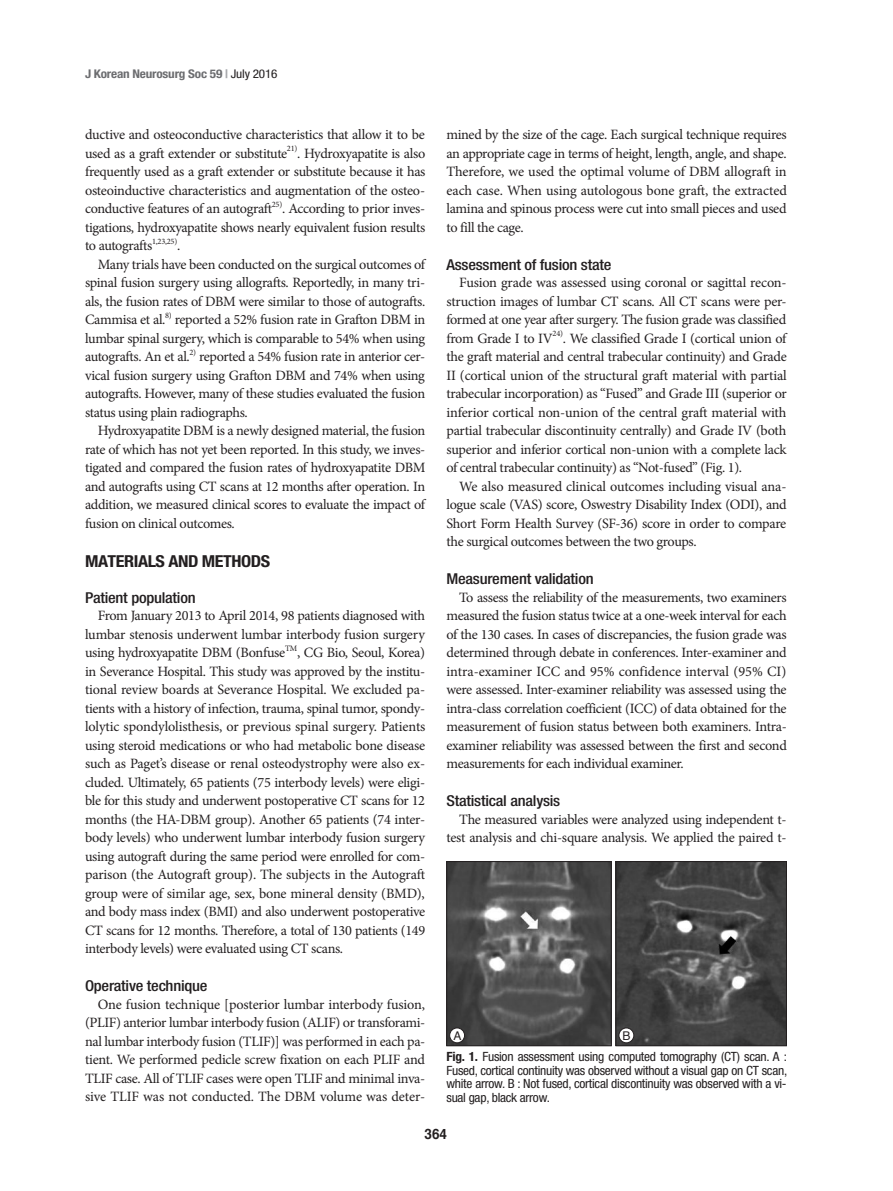
<style>
.page{position:relative;width:893px;height:1191px;background:#fff}
.page>*{position:absolute;margin:0;border:0;box-sizing:border-box;transform-origin:0 0}
.큰제목{font:700 condensed 16.5px "Helvetica Neue LT Std";letter-spacing:-.025em;color:#231f20;scale:1.1 1}
._1_꼴{font:500 condensed 15px "Helvetica Neue LT Std";letter-spacing:-.015em;color:#231f20;scale:1.1 1}
.본문_JKNS{font:14.25px/18.5px "Minion Pro";letter-spacing:-.025em;color:#231f20;text-align:justify}
.t1{font:700 14.25px "Helvetica";color:#231f20;scale:.95 1}
.그림제목_JKN_s{font:condensed 12.75px/13.5px "Helvetica Neue LT Std";letter-spacing:-.02em;color:#231f20;text-align:justify;scale:1.05 1}
.t2{font:700 condensed 12px "Helvetica Neue LT Std";letter-spacing:-.015em;color:#6c6d70;scale:1.1 1}
.t3{font:12px "Helvetica";color:#231f20}
.본문_JKNS-2{font:8.25px "Minion Pro";letter-spacing:-.025em;color:#231f20}
.s1{color:#a8a9ad}
.s2{font-weight:400;color:#231f20}
.s3{font-weight:700}
</style>
<div class="page">
<img style="left:448px;top:863px;width:161px;height:181px">
<div style="left:446px;top:861px;width:165px;height:185px;border:1px solid #231f20"></div>
<img style="left:618px;top:863px;width:167px;height:181px">
<div style="left:616px;top:861px;width:171px;height:185px;border:1px solid #231f20"></div>
<div style="left:450px;top:1028px;width:15px;height:14px;background:#fff;border-radius:50%"></div>
<div style="left:449px;top:1027px;width:16px;height:16px;border:1px solid #231f20;border-radius:50%"></div>
<div style="left:619px;top:1028px;width:15px;height:14px;background:#fff;border-radius:50%"></div>
<div style="left:619px;top:1027px;width:15px;height:16px;border:1px solid #231f20;border-radius:50%"></div>
<p class="t2" style="left:85px;top:66px;width:177px">J Korean Neurosurg Soc 59 <span class="s1">|</span> <span class="s2">July 2016</span></p>
<p class="본문_JKNS" style="left:85px;top:126px;width:341px">ductive and osteoconductive characteristics that allow it to be used as a graft extender or substitute</p>
<p class="본문_JKNS-2" style="left:287px;top:143px;width:12px">21)</p>
<p class="본문_JKNS" style="left:85px;top:144px;width:342px;text-indent:212px">. Hydroxyapatite is also frequently used as a graft extender or substitute because it has osteoinductive characteristics and augmentation of the osteo&shy;conductive features of an autograft</p>
<p class="본문_JKNS-2" style="left:272px;top:198px;width:12px">25)</p>
<p class="본문_JKNS" style="left:85px;top:200px;width:342px;text-indent:197px">. According to prior inves&shy;tigations, hydroxyapatite shows nearly equivalent fusion results to autografts</p>
<p class="본문_JKNS-2" style="left:152px;top:235px;width:27px">1,23,25)</p>
<p class="본문_JKNS" style="left:177px;top:237px;width:5px">.</p>
<p class="본문_JKNS" style="left:85px;top:255px;width:342px;text-indent:13px">Many trials have been conducted on the surgical outcomes of spinal fusion surgery using allografts. Reportedly, in many tri&shy;als, the fusion rates of DBM were similar to those of autografts.<br>Cammisa et al.</p>
<p class="본문_JKNS-2" style="left:165px;top:309px;width:8px">8)</p>
<p class="본문_JKNS" style="left:85px;top:311px;width:342px;text-indent:90px">reported a 52% fusion rate in Grafton DBM in lumbar spinal surgery, which is comparable to 54% when using autografts. An et al.</p>
<p class="본문_JKNS-2" style="left:189px;top:346px;width:8px">2)</p>
<p class="본문_JKNS" style="left:85px;top:348px;width:342px;text-indent:114px">reported a 54% fusion rate in anterior cer&shy;vical fusion surgery using Grafton DBM and 74% when using autografts. However, many of these studies evaluated the fusion status using plain radiographs.</p>
<p class="본문_JKNS" style="left:85px;top:421px;width:342px;text-indent:13px">Hydroxyapatite DBM is a newly designed material, the fusion rate of which has not yet been reported. In this study, we inves&shy;tigated and compared the fusion rates of hydroxyapatite DBM and autografts using CT scans at 12 months after operation. In addition, we measured clinical scores to evaluate the impact of fusion on clinical outcomes.</p>
<p class="큰제목" style="left:85px;top:551px;width:170px">MATERIALS AND METHODS</p>
<p class="_1_꼴" style="left:85px;top:588px;width:102px">Patient population</p>
<p class="본문_JKNS" style="left:85px;top:606px;width:342px;text-indent:13px">From January 2013 to April 2014, 98 patients diagnosed with lumbar stenosis underwent lumbar interbody fusion surgery using hydroxyapatite DBM (Bonfuse</p>
<p class="본문_JKNS-2" style="left:285px;top:642px;width:14px">TM</p>
<p class="본문_JKNS" style="left:85px;top:643px;width:342px;text-indent:212px">, CG Bio, Seoul, Korea) in Severance Hospital. This study was approved by the institu&shy;tional review boards at Severance Hospital. We excluded pa&shy;tients with a history of infection, trauma, spinal tumor, spondy&shy;lolytic spondylolisthesis, or previous spinal surgery. Patients using steroid medications or who had metabolic bone disease such as Paget’s disease or renal osteodystrophy were also ex&shy;cluded. Ultimately, 65 patients (75 interbody levels) were eligi&shy;ble for this study and underwent postoperative CT scans for 12 months (the HA-DBM group). Another 65 patients (74 inter&shy;body levels) who underwent lumbar interbody fusion surgery using autograft during the same period were enrolled for com&shy;parison (the Autograft group). The subjects in the Autograft group were of similar age, sex, bone mineral density (BMD), and body mass index (BMI) and also underwent postoperative CT scans for 12 months. Therefore, a total of 130 patients (149 interbody levels) were evaluated using CT scans.</p>
<p class="_1_꼴" style="left:85px;top:977px;width:113px">Operative technique</p>
<p class="본문_JKNS" style="left:85px;top:995px;width:342px;text-indent:13px">One fusion technique [posterior lumbar interbody fusion, (PLIF) anterior lumbar interbody fusion (ALIF) or transforami&shy;nal lumbar interbody fusion (TLIF)] was performed in each pa&shy;tient. We performed pedicle screw fixation on each PLIF and TLIF case. All of TLIF cases were open TLIF and minimal inva&shy;sive TLIF was not conducted. The DBM volume was deter-</p>
<p class="본문_JKNS" style="left:446px;top:126px;width:342px">mined by the size of the cage. Each surgical technique requires an appropriate cage in terms of height, length, angle, and shape.<br>Therefore, we used the optimal volume of DBM allograft in each case. When using autologous bone graft, the extracted lamina and spinous process were cut into small pieces and used to fill the cage.</p>
<p class="_1_꼴" style="left:446px;top:255px;width:151px">Assessment of fusion state</p>
<p class="본문_JKNS" style="left:446px;top:274px;width:342px;text-indent:13px">Fusion grade was assessed using coronal or sagittal recon&shy;struction images of lumbar CT scans. All CT scans were per&shy;formed at one year after surgery. The fusion grade was classified from Grade I to IV</p>
<p class="본문_JKNS-2" style="left:553px;top:328px;width:12px">24)</p>
<p class="본문_JKNS" style="left:446px;top:329px;width:342px;text-indent:116px">. We classified Grade I (cortical union of the graft material and central trabecular continuity) and Grade II (cortical union of the structural graft material with partial trabecular incorporation) as “Fused” and Grade III (superior or inferior cortical non-union of the central graft material with partial trabecular discontinuity centrally) and Grade IV (both superior and inferior cortical non-union with a complete lack of central trabecular continuity) as “Not-fused” (Fig. 1).</p>
<p class="본문_JKNS" style="left:446px;top:477px;width:342px;text-indent:13px">We also measured clinical outcomes including visual ana&shy;logue scale (VAS) score, Oswestry Disability Index (ODI), and Short Form Health Survey (SF-36) score in order to compare the surgical outcomes between the two groups.</p>
<p class="_1_꼴" style="left:446px;top:570px;width:135px">Measurement validation</p>
<p class="본문_JKNS" style="left:446px;top:588px;width:342px;text-indent:13px">To assess the reliability of the measurements, two examiners measured the fusion status twice at a one-week interval for each of the 130 cases. In cases of discrepancies, the fusion grade was determined through debate in conferences. Inter-examiner and intra-examiner ICC and 95% confidence interval (95% CI) were assessed. Inter-examiner reliability was assessed using the intra-class correlation coefficient (ICC) of data obtained for the measurement of fusion status between both examiners. Intra&shy;examiner reliability was assessed between the first and second measurements for each individual examiner.</p>
<p class="_1_꼴" style="left:446px;top:792px;width:105px">Statistical analysis</p>
<p class="본문_JKNS" style="left:446px;top:810px;width:342px;text-align:right">The measured variables were analyzed using independent t&shy;test analysis and chi-square analysis. We applied the paired t-</p>
<p class="t3" style="left:453px;top:1026px;width:10px">A</p>
<p class="t3" style="left:622px;top:1026px;width:10px">B</p>
<p class="그림제목_JKN_s" style="left:446px;top:1049px;width:326px"><span class="s3">Fig. 1.</span> Fusion assessment using computed tomography (CT) scan. A :<br>Fused, cortical continuity was observed without a visual gap on CT scan, white arrow. B : Not fused, cortical discontinuity was observed with a vi&shy;sual gap, black arrow.</p>
<p class="t1" style="left:425px;top:1123px;width:25px">364</p>
</div>
